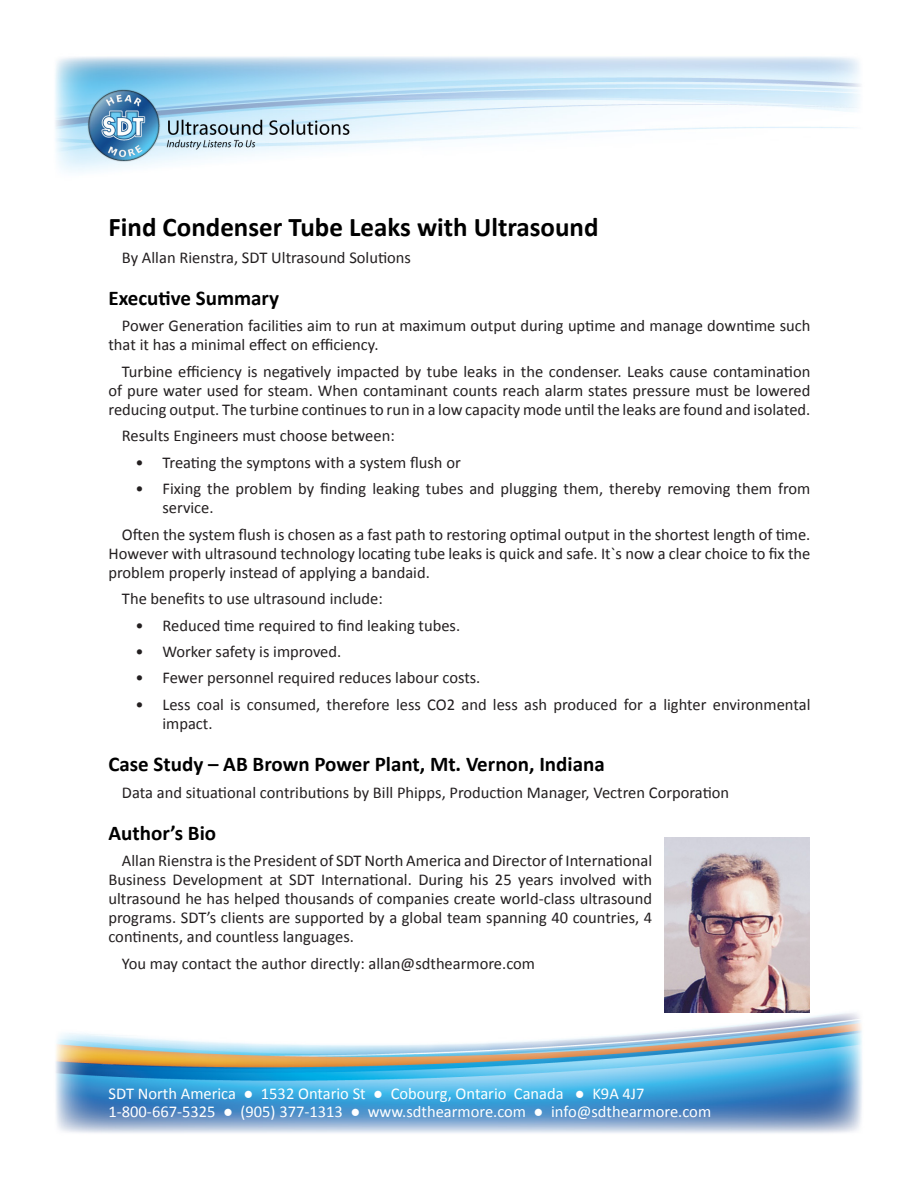
<style>
.page{position:relative;width:918px;height:1188px;background:#fff}
.page>*{position:absolute;margin:0;border:0;box-sizing:border-box;transform-origin:0 0}
.Heading_1{font:700 27px "Calibri";color:#000}
.Heading_2{font:700 21px "Calibri";color:#000}
.Paragraph_Body{font:16.5px/18.9px "Calibri";color:#231f20}
.t1{font:16.5px/18px "Calibri";color:#fff}
</style>
<div class="page">
<img style="left:55px;top:56px;width:806px;height:116px">
<img style="left:55px;top:1012px;width:807px;height:121px">
<img style="left:664px;top:837px;width:146px;height:175px">
<p class="Heading_1" style="left:108px;top:210px;width:492px">Find Condenser Tube Leaks with Ultrasound</p>
<p class="Paragraph_Body" style="left:122px;top:248px;width:291px">By Allan Rienstra, SDT Ultrasound Solutions</p>
<p class="Heading_2" style="left:108px;top:284px;width:172px">Executive Summary</p>
<p class="Paragraph_Body" style="left:108px;top:316px;width:703px;text-indent:14px">Power Generation facilities aim to run at maximum output during uptime and manage downtime such that it has a minimal effect on efficiency.</p>
<p class="Paragraph_Body" style="left:108px;top:362px;width:704px;text-align:justify;text-indent:14px">Turbine efficiency is negatively impacted by tube leaks in the condenser. Leaks cause contamination of pure water used for steam. When contaminant counts reach alarm states pressure must be lowered reducing output. The turbine continues to run in a low capacity mode until the leaks are found and isolated.</p>
<p class="Paragraph_Body" style="left:122px;top:426px;width:274px">Results Engineers must choose between:</p>
<p class="Paragraph_Body" style="left:135px;top:453px;width:327px">• Treating the symptons with a system flush or</p>
<p class="Paragraph_Body" style="left:162px;top:479px;width:649px;text-indent:-27px">• Fixing the problem by finding leaking tubes and plugging them, thereby removing them from service.</p>
<p class="Paragraph_Body" style="left:108px;top:525px;width:704px;text-align:justify;text-indent:14px">Often the system flush is chosen as a fast path to restoring optimal output in the shortest length of time.<br>However with ultrasound technology locating tube leaks is quick and safe. It`s now a clear choice to fix the problem properly instead of applying a bandaid.</p>
<p class="Paragraph_Body" style="left:122px;top:589px;width:262px">The benefits to use ultrasound include:</p>
<p class="Paragraph_Body" style="left:135px;top:616px;width:326px">• Reduced time required to find leaking tubes.</p>
<p class="Paragraph_Body" style="left:135px;top:642px;width:207px">• Worker safety is improved.</p>
<p class="Paragraph_Body" style="left:135px;top:669px;width:347px">• Fewer personnel required reduces labour costs.</p>
<p class="Paragraph_Body" style="left:162px;top:695px;width:649px;text-indent:-27px">• Less coal is consumed, therefore less CO2 and less ash produced for a lighter environmental impact.</p>
<p class="Heading_2" style="left:108px;top:751px;width:498px">Case Study – AB Brown Power Plant, Mt. Vernon, Indiana</p>
<p class="Paragraph_Body" style="left:122px;top:783px;width:609px">Data and situational contributions by Bill Phipps, Production Manager, Vectren Corporation</p>
<p class="Heading_2" style="left:108px;top:819px;width:109px">Author’s Bio</p>
<p class="Paragraph_Body" style="left:108px;top:851px;width:545px;text-align:justify;text-indent:14px">Allan Rienstra is the President of SDT North America and Director of International Business Development at SDT International. During his 25 years involved with ultrasound he has helped thousands of companies create world-class ultrasound programs. SDT’s clients are supported by a global team spanning 40 countries, 4 continents, and countless languages.</p>
<p class="Paragraph_Body" style="left:122px;top:954px;width:415px">You may contact the author directly: allan@sdthearmore.com</p>
<p class="t1" style="left:108px;top:1084px;width:604px">SDT North America ● 1532 Ontario St ● Cobourg, Ontario Canada ● K9A 4J7<br>1-800-667-5325 ● (905) 377-1313 ● www.sdthearmore.com ● info@sdthearmore.com</p>
</div>
